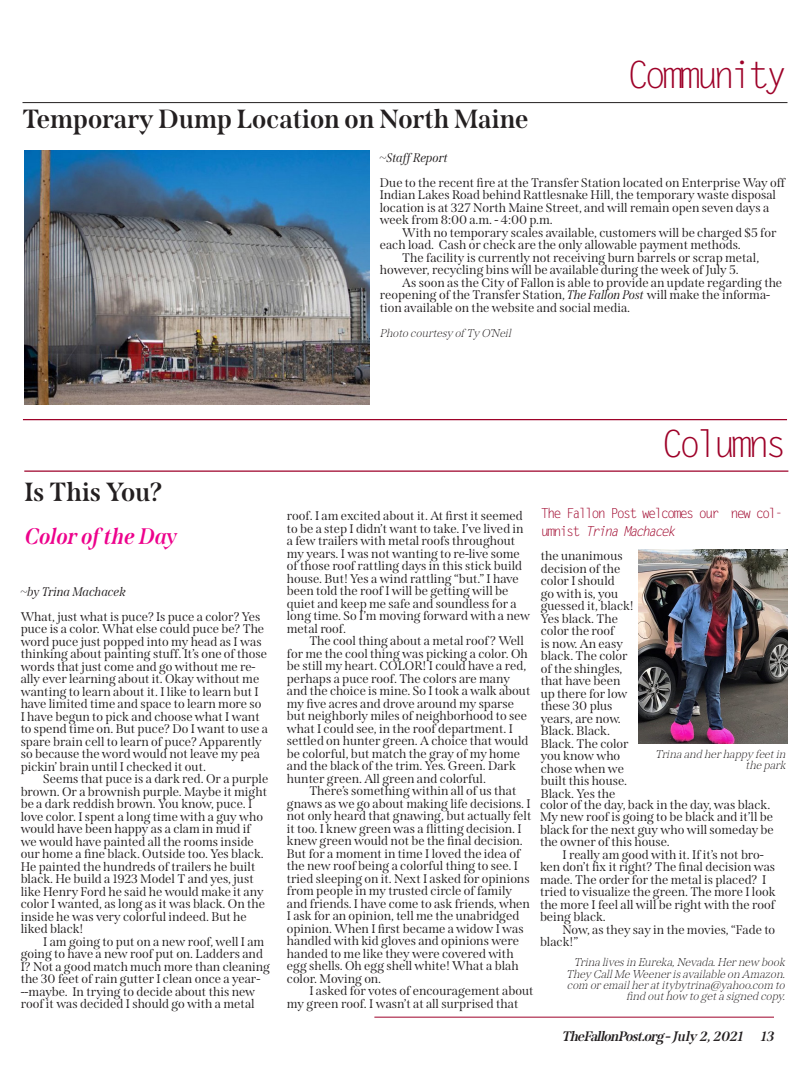
<style>
.page{position:relative;width:810px;height:1080px;background:#fff}
.page>*{position:absolute;margin:0;border:0;box-sizing:border-box;transform-origin:0 0}
.Fallon_Post_Heading{font:37.5px "Letter Gothic Std";letter-spacing:-.14em;color:#9e0229}
.Fallon_Post_Subheadi{font:700 26.25px "Span";color:#231f20}
.Fallon_Post_Subheadi-2{font:italic 700 22.5px "Span";color:#ed028c}
.Fallon_Post_Heading-2{font:13.75px/17.5px "Letter Gothic Std";letter-spacing:-.14em;color:#9e0229}
.t1{font:italic 700 13.75px "Span";color:#231f20}
.Fallon_Post_Body{font:12.5px/12.5px "Span";color:#231f20}
.Fallon_Post_Body-2{font:italic 12.5px "Span";color:#231f20}
.Fallon_Post_Caption{font:italic 100 11.25px/11.2px "Span";letter-spacing:-.005em;color:#231f20;text-align:right}
.s1{font-style:italic}
</style>
<div class="page">
<hr style="left:22px;top:102px;width:766px;height:1px;background:#231f20">
<hr style="left:374px;top:1017px;width:400px;height:1px;background:#9e0229">
<hr style="left:23px;top:419px;width:764px;height:1px;background:#9e0229">
<img style="left:639px;top:550px;width:149px;height:193px">
<img style="left:24px;top:151px;width:346px;height:254px">
<hr style="left:24px;top:471px;width:764px;height:1px;background:#9e0229">
<p class="Fallon_Post_Subheadi" style="left:22px;top:104px;width:508px">Temporary Dump Location on North Maine</p>
<p class="Fallon_Post_Heading" style="left:627px;top:53px;width:162px">Community</p>
<p class="Fallon_Post_Body-2" style="left:380px;top:150px;width:70px">~Staff Report</p>
<p class="Fallon_Post_Body" style="left:380px;top:176px;width:407px">Due to the recent fire at the Transfer Station located on Enterprise Way off Indian Lakes Road behind Rattlesnake Hill, the temporary waste disposal location is at 327 North Maine Street, and will remain open seven days a week from 8:00 a.m. - 4:00 p.m.</p>
<p class="Fallon_Post_Body" style="left:380px;top:226px;width:398px;text-indent:22px">With no temporary scales available, customers will be charged $5 for each load. Cash or check are the only allowable payment methods.</p>
<p class="Fallon_Post_Body" style="left:380px;top:251px;width:381px;text-indent:22px">The facility is currently not receiving burn barrels or scrap metal, however, recycling bins will be available during the week of July 5.</p>
<p class="Fallon_Post_Body" style="left:380px;top:276px;width:404px;text-indent:22px">As soon as the City of Fallon is able to provide an update regarding the reopening of the Transfer Station, <span class="s1">The Fallon Post</span> will make the informa&shy;tion available on the website and social media.</p>
<p class="Fallon_Post_Caption" style="left:380px;top:327px;width:135px">Photo courtesy of Ty O’Neil</p>
<p class="Fallon_Post_Subheadi" style="left:24px;top:476px;width:140px">Is This You?</p>
<p class="Fallon_Post_Subheadi-2" style="left:26px;top:523px;width:154px">Color of the Day</p>
<p class="Fallon_Post_Body-2" style="left:21px;top:584px;width:108px">~by Trina Machacek</p>
<p class="Fallon_Post_Body" style="left:21px;top:610px;width:249px">What, just what is puce? Is puce a color? Yes puce is a color. What else could puce be? The word puce just popped into my head as I was thinking about painting stuff. It’s one of those words that just come and go without me re&shy;ally ever learning about it. Okay without me wanting to learn about it. I like to learn but I have limited time and space to learn more so I have begun to pick and choose what I want to spend time on. But puce? Do I want to use a spare brain cell to learn of puce? Apparently so because the word would not leave my pea pickin’ brain until I checked it out.</p>
<p class="Fallon_Post_Body" style="left:21px;top:773px;width:249px;text-indent:23px">Seems that puce is a dark red. Or a purple brown. Or a brownish purple. Maybe it might be a dark reddish brown. You know, puce. I love color. I spent a long time with a guy who would have been happy as a clam in mud if we would have painted all the rooms inside our home a fine black. Outside too. Yes black.<br>He painted the hundreds of trailers he built black. He build a 1923 Model T and yes, just like Henry Ford he said he would make it any color I wanted, as long as it was black. On the inside he was very colorful indeed. But he liked black!</p>
<p class="Fallon_Post_Body" style="left:21px;top:935px;width:251px;text-indent:23px">I am going to put on a new roof, well I am going to have a new roof put on. Ladders and I? Not a good match much more than cleaning the 30 feet of rain gutter I clean once a year---maybe. In trying to decide about this new roof it was decided I should go with a metal</p>
<p class="Fallon_Post_Heading" style="left:662px;top:423px;width:127px">Columns</p>
<p class="Fallon_Post_Heading-2" style="left:541px;top:505px;width:244px">The Fallon Post welcomes our new col&shy;umnist <span class="s1">Trina Machacek</span></p>
<p class="Fallon_Post_Body" style="left:287px;top:510px;width:245px">roof. I am excited about it. At first it seemed to be a step I didn’t want to take. I’ve lived in a few trailers with metal roofs throughout my years. I was not wanting to re-live some of those roof rattling days in this stick build house. But! Yes a wind rattling “but.” I have been told the roof I will be getting will be quiet and keep me safe and soundless for a long time. So I’m moving forward with a new metal roof.</p>
<p class="Fallon_Post_Body" style="left:287px;top:635px;width:245px;text-indent:22px">The cool thing about a metal roof? Well for me the cool thing was picking a color. Oh be still my heart. COLOR! I could have a red, perhaps a puce roof. The colors are many and the choice is mine. So I took a walk about my five acres and drove around my sparse but neighborly miles of neighborhood to see what I could see, in the roof department. I settled on hunter green. A choice that would be colorful, but match the gray of my home and the black of the trim. Yes. Green. Dark hunter green. All green and colorful.</p>
<p class="Fallon_Post_Body" style="left:287px;top:785px;width:246px;text-indent:22px">There’s something within all of us that gnaws as we go about making life decisions. I not only heard that gnawing, but actually felt it too. I knew green was a flitting decision. I knew green would not be the final decision.<br>But for a moment in time I loved the idea of the new roof being a colorful thing to see. I tried sleeping on it. Next I asked for opinions from people in my trusted circle of family and friends. I have come to ask friends, when I ask for an opinion, tell me the unabridged opinion. When I first became a widow I was handled with kid gloves and opinions were handed to me like they were covered with egg shells. Oh egg shell white! What a blah color. Moving on.</p>
<p class="Fallon_Post_Body" style="left:287px;top:985px;width:248px;text-indent:22px">I asked for votes of encouragement about my green roof. I wasn’t at all surprised that</p>
<p class="Fallon_Post_Body" style="left:541px;top:550px;width:95px">the unanimous decision of the color I should<br>go with is, you guessed it, black!<br>Yes black. The color the roof<br>is now. An easy black. The color of the shingles, that have been up there for low these 30 plus years, are now.<br>Black. Black.<br>Black. The color you know who chose when we built this house.<br>Black. Yes the</p>
<p class="Fallon_Post_Body" style="left:540px;top:798px;width:235px">color of the day, back in the day, was black.<br>My new roof is going to be black and it’ll be black for the next guy who will someday be the owner of this house.</p>
<p class="Fallon_Post_Body" style="left:540px;top:848px;width:237px;text-indent:22px">I really am good with it. If it’s not bro&shy;ken don’t fix it right? The final decision was made. The order for the metal is placed? I tried to visualize the green. The more I look the more I feel all will be right with the roof being black.</p>
<p class="Fallon_Post_Body" style="left:540px;top:923px;width:237px;text-indent:22px">Now, as they say in the movies, “Fade to black!”</p>
<p class="Fallon_Post_Caption" style="left:566px;top:957px;width:223px">Trina livesin Eureka,Nevada.Hernew book They CallMe Weenerisavailable on Amazon. com oremailheratitybytrina@yahoo.com to find outhow to geta signed copy.</p>
<p class="Fallon_Post_Caption" style="left:655px;top:748px;width:135px">Trina and herhappy feetin the park</p>
<p class="t1" style="left:562px;top:1028px;width:186px">TheFallonPost.org-July 2,2021</p>
<p class="t1" style="left:760px;top:1028px;width:18px">13</p>
</div>
